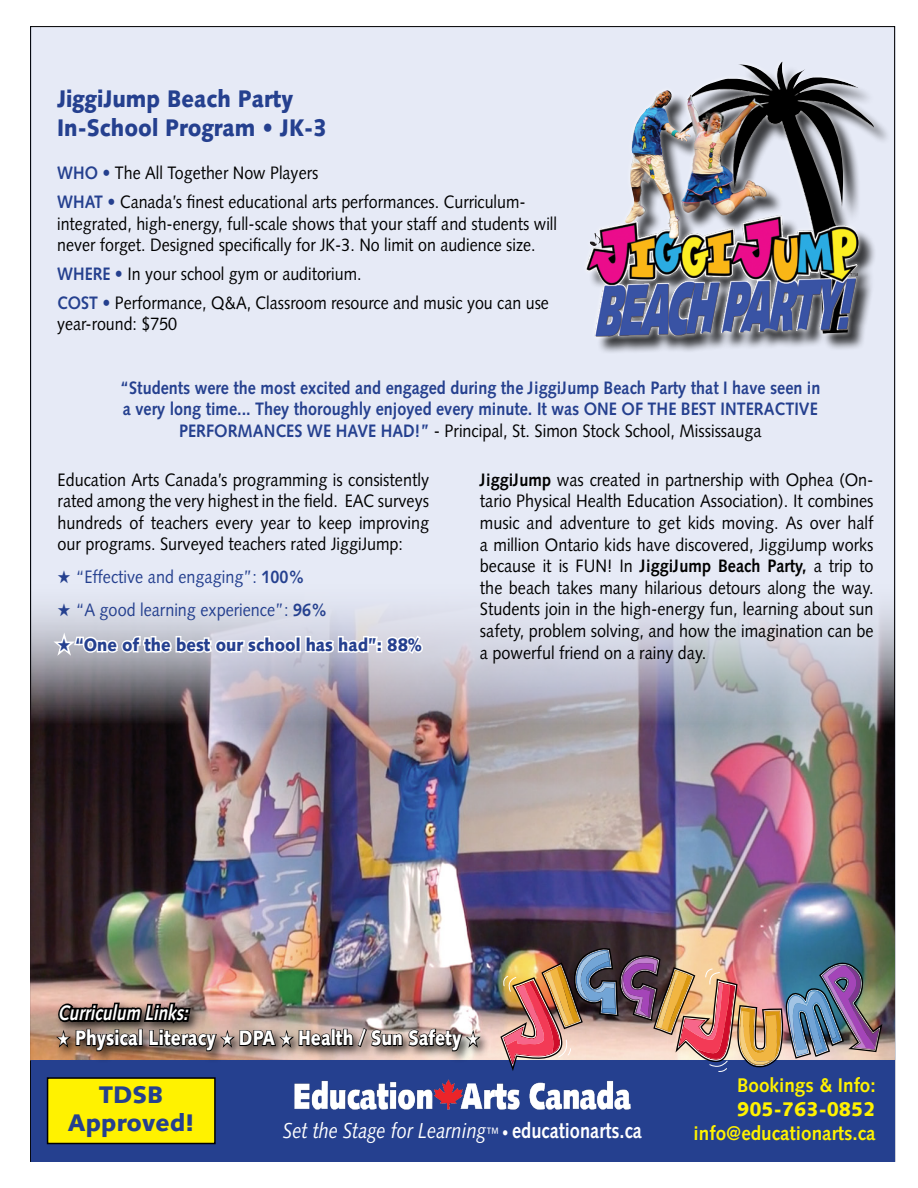
<style>
.page{position:relative;width:918px;height:1188px;background:#fff}
.page>*{position:absolute;margin:0;border:0;box-sizing:border-box;transform-origin:0 0}
.t1{font:900 24px "Syntax";color:#25408f;scale:.89 1}
.t2{font:900 24px "Syntax";color:#25408f}
.t3{font:italic 21.6px "Syntax";color:#fff;scale:.85 1}
.t4{font:900 21px "Syntax";color:#fff;scale:.81 1}
.t5{font:italic 700 21px "Syntax";color:#fff;scale:.81 1}
.t6{font:700 19.8px "Syntax";color:#fff200;scale:.96 1}
.t7{font:900 19.8px "Syntax";color:#fff200;scale:.96 1}
.t8{font:18px/21.6px "Syntax";color:#000;text-align:justify;scale:.9 1}
.t9{font:18px/21.6px "Syntax";color:#000;scale:.89 1}
.t10{font:700 18px/21.6px "Syntax";color:#25408f;text-align:center;scale:.9 1}
.t11{font:18px "Syntax";color:#25408f;scale:.9 1}
.t12{font:900 18px "Syntax";color:#25408f;scale:.9 1}
.s1{font-weight:700;color:#25408f}
.s2{font-weight:400;color:#000}
.s3{font-weight:700}
.s4{font-size:15px}
.s5{font-weight:700;font-style:normal}
</style>
<div class="page">
<div style="left:31px;top:27px;width:864px;height:1134px;background:#e6eaf6"></div>
<img style="left:31px;top:515px;width:864px;height:545px">
<div style="left:31px;top:1060px;width:864px;height:101px;background:#25408f"></div>
<img style="left:294px;top:1079px;width:337px;height:31px">
<div style="left:54px;top:1000px;width:438px;height:64px;background:#000;opacity:.75"></div>
<img style="left:54px;top:975px;width:429px;height:81px">
<svg style="left:49px;top:627px;width:249px;height:33px;background:#d5d6de"></svg>
<div style="left:295px;top:636px;width:6px;height:16px;border:3px solid #fff"></div>
<svg style="left:304px;top:633px;width:120px;height:23px;background:#e7e7ed"></svg>
<img style="left:500px;top:948px;width:382px;height:123px">
<div style="left:48px;top:1078px;width:167px;height:66px;background:#fff200"></div>
<div style="left:47px;top:1077px;width:169px;height:67px;border:2px solid #000"></div>
<div style="left:589px;top:65px;width:303px;height:290px;background:#000;opacity:.75"></div>
<div style="left:582px;top:58px;width:296px;height:283px;background:#fff;opacity:.75"></div>
<img style="left:583px;top:62px;width:199px;height:276px">
<p class="t1" style="left:57px;top:85px;width:267px">JiggiJump Beach Party</p>
<p class="t1" style="left:57px;top:113px;width:305px">In-School Program • JK-3</p>
<p class="t9" style="left:57px;top:162px;width:295px"><span class="s1">WHO •</span> The All Together Now Players</p>
<p class="t9" style="left:57px;top:191px;width:563px"><span class="s1">WHAT •</span> Canada’s finest educational arts performances. Curriculum&shy;integrated, high-energy, full-scale shows that your staff and students will never forget. Designed specifically for JK-3. No limit on audience size.</p>
<p class="t9" style="left:57px;top:263px;width:344px"><span class="s1">WHERE •</span> In your school gym or auditorium.</p>
<p class="t9" style="left:57px;top:292px;width:554px"><span class="s1">COST •</span> Performance, Q&amp;A, Classroom resource and music you can use year-round: $750</p>
<p class="t10" style="left:120px;top:377px;width:780px">“Students were the most excited and engaged during the JiggiJump Beach Party that I have seen in a very long time... They thoroughly enjoyed every minute. It was ONE OF THE BEST INTERACTIVE<br>PERFORMANCES WE HAVE HAD!” <span class="s2">- Principal, St. Simon Stock School, Mississauga</span></p>
<p class="t8" style="left:480px;top:469px;width:439px"><span class="s3">JiggiJump</span> was created in partnership with Ophea (On&shy;tario Physical Health Education Association). It combines music and adventure to get kids moving. As over half a million Ontario kids have discovered, JiggiJump works because it is FUN! In <span class="s3">JiggiJump Beach Party,</span> a trip to the beach takes many hilarious detours along the way.<br>Students join in the high-energy fun, learning about sun safety, problem solving, and how the imagination can be a powerful friend on a rainy day.</p>
<p class="t8" style="left:58px;top:469px;width:414px">Education Arts Canada’s programming is consistently rated among the very highest in the field. EAC surveys hundreds of teachers every year to keep improving our programs. Surveyed teachers rated JiggiJump:</p>
<p class="t11" style="left:58px;top:567px;width:276px">★ “Effective and engaging”: <span class="s3">100%</span></p>
<p class="t11" style="left:58px;top:600px;width:301px">★ “A good learning experience”: <span class="s3">96%</span></p>
<p class="t12" style="left:58px;top:634px;width:406px">★ “One of the best our school has had”: 88%</p>
<p class="t5" style="left:58px;top:1001px;width:168px">Curriculum Links:</p>
<p class="t4" style="left:58px;top:1026px;width:522px">★ Physical Literacy ★ DPA ★ Health / Sun Safety ★</p>
<p class="t2" style="left:99px;top:1080px;width:66px">TDSB</p>
<p class="t2" style="left:68px;top:1109px;width:128px">Approved!</p>
<p class="t3" style="left:283px;top:1118px;width:423px">Set the Stage for Learning<span class="s4">™ •</span> <span class="s5">educationarts.ca</span></p>
<p class="t6" style="left:737px;top:1074px;width:146px">Bookings &amp; Info:</p>
<p class="t7" style="left:737px;top:1097px;width:146px">905-763-0852</p>
<p class="t6" style="left:694px;top:1122px;width:191px">info@educationarts.ca</p>
</div>
